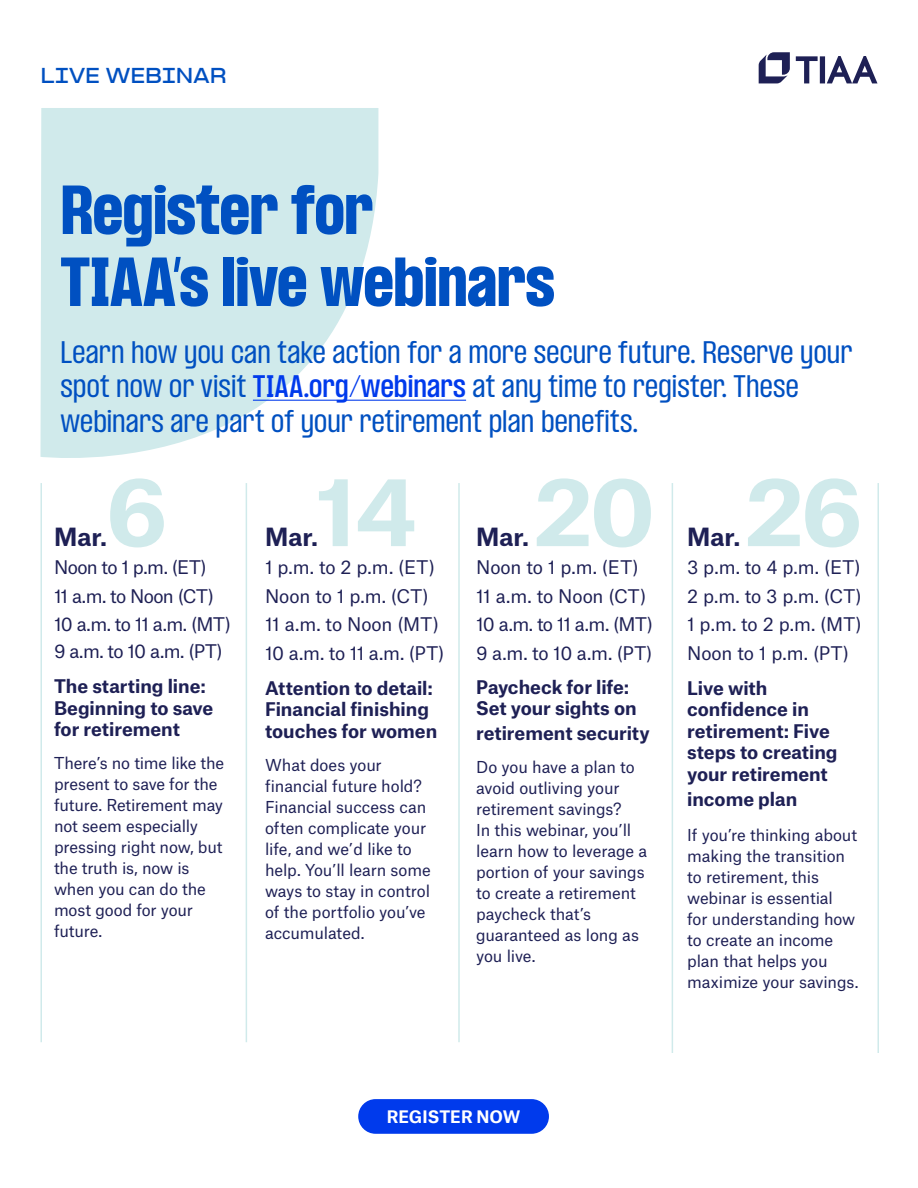
<style>
.page{position:relative;width:918px;height:1188px;background:#fff}
.page>*{position:absolute;margin:0;border:0;box-sizing:border-box;transform-origin:0 0}
.Month{font:700 90px "Atlas Grotesk";color:#d0eaeb;scale:1.05 1}
.Headline{font:900 condensed 60px/72px "PP Formula";letter-spacing:-.005em;color:#0050c1}
.t1{font:condensed 27px/34.5px "PP Formula";letter-spacing:.005em;color:#0050c1}
.Month-2{font:700 24px "Atlas Grotesk";letter-spacing:.005em;color:#1e2055}
.Event{font:700 18px/21.6px "Atlas Grotesk";color:#1e2055}
.Dates_Times{font:18px "Atlas Grotesk";letter-spacing:-.01em;color:#1e2055}
.Dates_Times-2{font:18px/27px "Atlas Grotesk";letter-spacing:-.035em;color:#1e2055}
.t2{font:700 expanded 18px "PP Formula";color:#0050c1}
.t3{font:700 16.5px "Atlas Grotesk";color:#fff}
.Webinar_Description{font:15.75px/21px "Atlas Grotesk";letter-spacing:-.005em;color:#1e2055}
.Event-2{font:15.75px/21px "Atlas Grotesk";letter-spacing:-.005em;color:#1e2055}
.s1{font-weight:600;color:#003aec}
</style>
<div class="page">
<svg style="left:40px;top:108px;width:338px;height:385px;fill:#d0eaeb"></svg>
<hr style="left:253px;top:400px;width:213px;height:1px;background:#003aec">
<svg style="left:796px;top:56px;width:81px;height:27px"></svg>
<svg style="left:759px;top:52px;width:31px;height:31px"></svg>
<hr style="left:40px;top:483px;width:2px;height:559px;background:#d0eaeb">
<hr style="left:246px;top:483px;width:1px;height:559px;background:#d0eaeb">
<hr style="left:458px;top:483px;width:2px;height:559px;background:#d0eaeb">
<hr style="left:672px;top:483px;width:1px;height:570px;background:#d0eaeb">
<hr style="left:878px;top:483px;width:1px;height:570px;background:#d0eaeb">
<div style="left:358px;top:1099px;width:191px;height:35px;background:#003aec;border-radius:17px"></div>
<p class="t2" style="left:40px;top:64px;width:188px">LIVE WEBINAR</p>
<p class="Headline" style="left:60px;top:174px;width:496px">Register for<br>TIAA’s live webinars</p>
<p class="t1" style="left:60px;top:335px;width:793px">Learn how you can take action for a more secure future. Reserve your spot now or visit <span class="s1">TIAA.org/webinars</span> at any time to register. These webinars are part of your retirement plan benefits.</p>
<p class="Month" style="left:105px;top:438px;width:61px">6</p>
<p class="Month-2" style="left:54px;top:517px;width:55px">Mar.</p>
<p class="Dates_Times" style="left:54px;top:553px;width:154px">Noon to 1 p.m. (ET)</p>
<p class="Dates_Times-2" style="left:54px;top:581px;width:162px">11 a.m. to Noon (CT)</p>
<p class="Dates_Times-2" style="left:54px;top:609px;width:179px">10 a.m. to 11 a.m. (MT)<br>9 a.m. to 10 a.m. (PT)</p>
<p class="Event" style="left:54px;top:674px;width:161px">The starting line:<br>Beginning to save for retirement</p>
<p class="Webinar_Description" style="left:54px;top:751px;width:172px">There’s no time like the present to save for the future. Retirement may not seem especially pressing right now, but the truth is, now is when you can do the most good for your future.</p>
<p class="Month" style="left:317px;top:438px;width:98px">14</p>
<p class="Month-2" style="left:265px;top:517px;width:55px">Mar.</p>
<p class="Dates_Times" style="left:265px;top:553px;width:171px">1 p.m. to 2 p.m. (ET)</p>
<p class="Dates_Times" style="left:265px;top:581px;width:165px">Noon to 1 p.m. (CT)</p>
<p class="Dates_Times" style="left:265px;top:610px;width:175px">11 a.m. to Noon (MT)</p>
<p class="Dates_Times" style="left:265px;top:638px;width:181px">10 a.m. to 11 a.m. (PT)</p>
<p class="Event" style="left:265px;top:675px;width:174px">Attention to detail:<br>Financial finishing touches for women</p>
<p class="Webinar_Description" style="left:265px;top:753px;width:167px">What does your financial future hold?<br>Financial success can often complicate your life, and we’d like to help. You’ll learn some ways to stay in control of the portfolio you’ve accumulated.</p>
<p class="Month" style="left:533px;top:438px;width:118px">20</p>
<p class="Month-2" style="left:476px;top:517px;width:55px">Mar.</p>
<p class="Dates_Times" style="left:476px;top:553px;width:164px">Noon to 1 p.m. (ET)</p>
<p class="Dates_Times" style="left:476px;top:581px;width:172px">11 a.m. to Noon (CT)</p>
<p class="Dates_Times" style="left:476px;top:610px;width:179px">10 a.m. to 11 a.m. (MT)</p>
<p class="Dates_Times" style="left:476px;top:638px;width:178px">9 a.m. to 10 a.m. (PT)</p>
<p class="Event" style="left:476px;top:675px;width:162px;line-height:21px">Paycheck for life:<br>Set your sights on</p>
<p class="Event" style="left:476px;top:721px;width:175px">retirement security</p>
<p class="Webinar_Description" style="left:476px;top:755px;width:173px">Do you have a plan to avoid outliving your retirement savings?<br>In this webinar, you’ll learn how to leverage a portion of your savings to create a retirement paycheck that’s guaranteed as long as you live.</p>
<p class="Month" style="left:744px;top:438px;width:115px">26</p>
<p class="Month-2" style="left:687px;top:517px;width:55px">Mar.</p>
<p class="Dates_Times" style="left:687px;top:553px;width:175px">3 p.m. to 4 p.m. (ET)</p>
<p class="Dates_Times" style="left:687px;top:581px;width:176px">2 p.m. to 3 p.m. (CT)</p>
<p class="Dates_Times" style="left:687px;top:610px;width:176px">1 p.m. to 2 p.m. (MT)</p>
<p class="Dates_Times" style="left:687px;top:638px;width:164px">Noon to 1 p.m. (PT)</p>
<p class="Event" style="left:687px;top:675px;width:152px">Live with confidence in retirement: Five steps to creating your retirement</p>
<p class="Event" style="left:687px;top:787px;width:112px">income plan</p>
<p class="Event-2" style="left:687px;top:823px;width:173px">If you’re thinking about making the transition to retirement, this webinar is essential<br>for understanding how to create an income plan that helps you maximize your savings.</p>
<p class="t3" style="left:387px;top:1103px;width:135px">REGISTER NOW</p>
</div>
